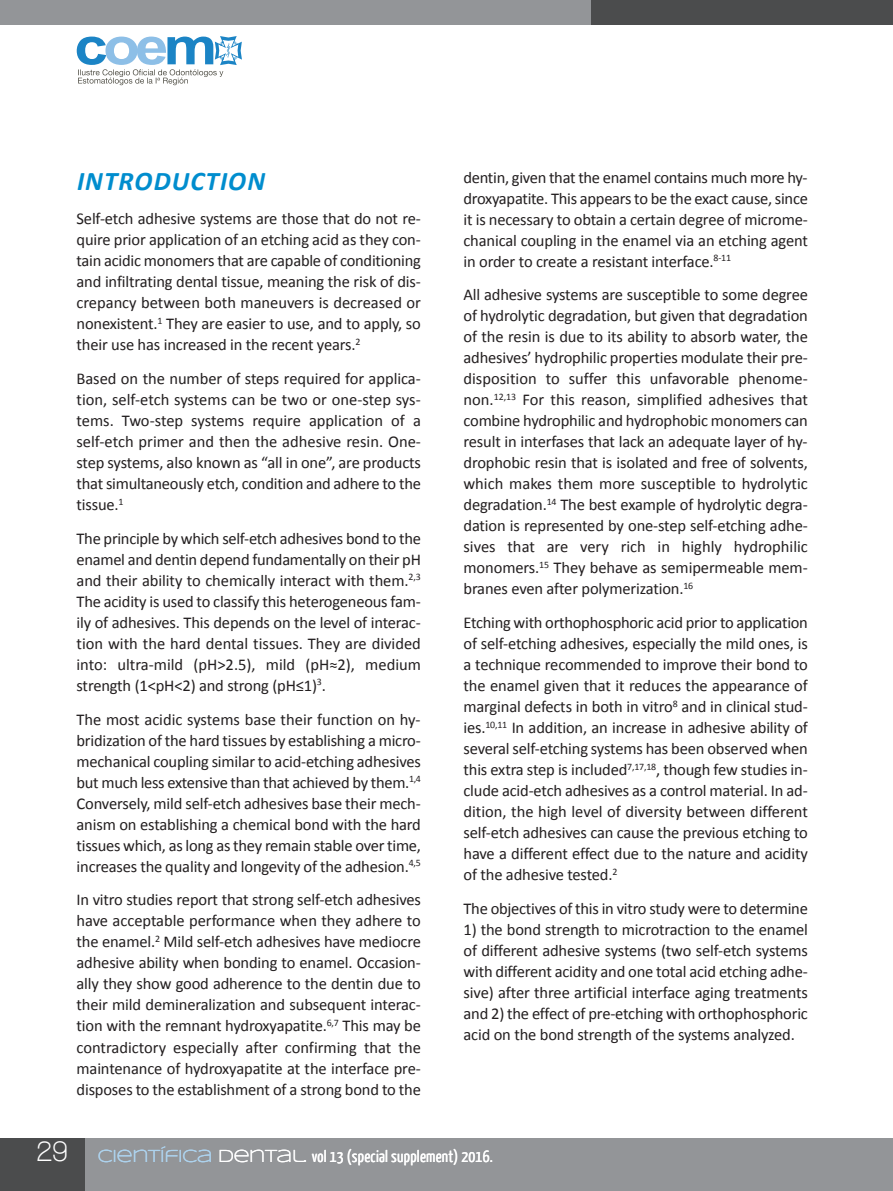
<style>
.page{position:relative;width:893px;height:1191px;background:#fff}
.page>*{position:absolute;margin:0;border:0;box-sizing:border-box;transform-origin:0 0}
.t1{font:700 30px "Walkway";color:#fff;scale:.9 1}
.t2{font:italic 700 27px "Calibri";letter-spacing:.04em;color:#008dce}
.t3{font:16.5px/21px "Calibri";letter-spacing:-.01em;color:#231f20;text-align:justify}
.t4{font:16.5px "Yanone Kaffeesatz";letter-spacing:.015em;color:#fff}
.s1{font-family:"Syncopate";font-size:18px;color:#add2ed}
.s2{font-family:"Syncopate";font-size:18px}
</style>
<div class="page">
<div style="left:0;top:1138px;width:893px;height:53px;background:#939598"></div>
<div style="left:0;top:0;width:599px;height:25px;background:#939598"></div>
<div style="left:591px;top:0;width:302px;height:25px;background:#4b4c4d"></div>
<div style="left:0;top:1138px;width:85px;height:53px;background:#4b4c4d"></div>
<svg style="left:77px;top:36px;width:165px;height:49px"></svg>
<h2 class="t2" style="left:77px;top:165px;width:190px">INTRODUCTION</h2>
<p class="t3" style="left:77px;top:208px;width:346px">Self-etch adhesive systems are those that do not re&shy;quire prior application of an etching acid as they con&shy;tain acidic monomers that are capable of conditioning and infiltrating dental tissue, meaning the risk of dis&shy;crepancy between both maneuvers is decreased or nonexistent.<sup>1</sup> They are easier to use, and to apply, so their use has increased in the recent years.<sup>2</sup></p>
<p class="t3" style="left:77px;top:368px;width:346px">Based on the number of steps required for applica&shy;tion, self-etch systems can be two or one-step sys&shy;tems. Two-step systems require application of a self-etch primer and then the adhesive resin. One&shy;step systems, also known as “all in one”, are products that simultaneously etch, condition and adhere to the tissue.<sup>1</sup></p>
<p class="t3" style="left:77px;top:527px;width:346px">The principle by which self-etch adhesives bond to the enamel and dentin depend fundamentally on their pH and their ability to chemically interact with them.<sup>2,3<br></sup>The acidity is used to classify this heterogeneous fam&shy;ily of adhesives. This depends on the level of interac&shy;tion with the hard dental tissues. They are divided into: ultra-mild (pH&gt;2.5), mild (pH≈2), medium strength (1&lt;pH&lt;2) and strong (pH≤1)<sup>3</sup>.</p>
<p class="t3" style="left:77px;top:708px;width:346px">The most acidic systems base their function on hy&shy;bridization of the hard tissues by establishing a micro&shy;mechanical coupling similar to acid-etching adhesives but much less extensive than that achieved by them.<sup>1,4<br></sup>Conversely, mild self-etch adhesives base their mech&shy;anism on establishing a chemical bond with the hard tissues which, as long as they remain stable over time, increases the quality and longevity of the adhesion.<sup>4,5</sup></p>
<p class="t3" style="left:77px;top:889px;width:346px">In vitro studies report that strong self-etch adhesives have acceptable performance when they adhere to the enamel.<sup>2</sup> Mild self-etch adhesives have mediocre adhesive ability when bonding to enamel. Occasion&shy;ally they show good adherence to the dentin due to their mild demineralization and subsequent interac&shy;tion with the remnant hydroxyapatite.<sup>6,7</sup> This may be contradictory especially after confirming that the maintenance of hydroxyapatite at the interface pre&shy;disposes to the establishment of a strong bond to the</p>
<p class="t3" style="left:463px;top:166px;width:346px">dentin, given that the enamel contains much more hy&shy;droxyapatite. This appears to be the exact cause, since it is necessary to obtain a certain degree of microme&shy;chanical coupling in the enamel via an etching agent in order to create a resistant interface.<sup>8-11</sup></p>
<p class="t3" style="left:463px;top:284px;width:346px">All adhesive systems are susceptible to some degree of hydrolytic degradation, but given that degradation of the resin is due to its ability to absorb water, the adhesives’ hydrophilic properties modulate their pre&shy;disposition to suffer this unfavorable phenome&shy;non.<sup>12,13</sup> For this reason, simplified adhesives that combine hydrophilic and hydrophobic monomers can result in interfases that lack an adequate layer of hy&shy;drophobic resin that is isolated and free of solvents, which makes them more susceptible to hydrolytic degradation.<sup>14</sup> The best example of hydrolytic degra&shy;dation is represented by one-step self-etching adhe&shy;sives that are very rich in highly hydrophilic monomers.<sup>15</sup> They behave as semipermeable mem&shy;branes even after polymerization.<sup>16</sup></p>
<p class="t3" style="left:463px;top:612px;width:346px">Etching with orthophosphoric acid prior to application of self-etching adhesives, especially the mild ones, is a technique recommended to improve their bond to the enamel given that it reduces the appearance of marginal defects in both in vitro<sup>8</sup> and in clinical stud&shy;ies.<sup>10,11</sup> In addition, an increase in adhesive ability of several self-etching systems has been observed when this extra step is included<sup>7,17,18</sup>, though few studies in&shy;clude acid-etch adhesives as a control material. In ad&shy;dition, the high level of diversity between different self-etch adhesives can cause the previous etching to have a different effect due to the nature and acidity of the adhesive tested.<sup>2</sup></p>
<p class="t3" style="left:463px;top:898px;width:346px">The objectives of this in vitro study were to determine</p>
<p class="t3" style="left:463px;top:919px;width:346px">1) the bond strength to microtraction to the enamel of different adhesive systems (two self-etch systems with different acidity and one total acid etching adhe&shy;sive) after three artificial interface aging treatments and 2) the effect of pre-etching with orthophosphoric acid on the bond strength of the systems analyzed.</p>
<h1 class="t1" style="left:37px;top:1134px;width:37px">29</h1>
<p class="t4" style="left:98px;top:1145px;width:397px"><span class="s1">CIENTÍFICA</span> <span class="s2">DENTAL.</span> vol 13 (special supplement) 2016.</p>
</div>
